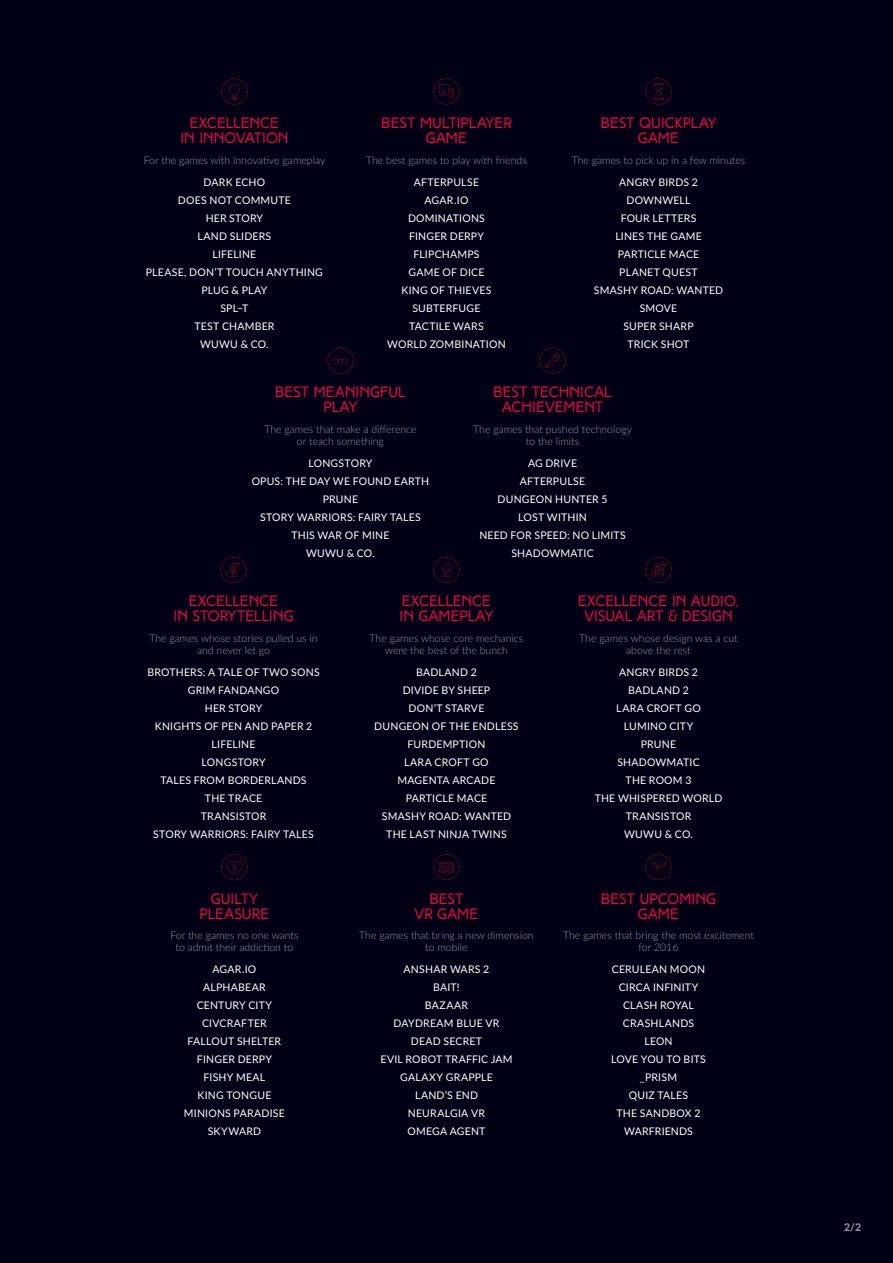
<style>
.page{position:relative;width:893px;height:1263px;background:#000014}
.page>*{position:absolute;margin:0;border:0;box-sizing:border-box;transform-origin:0 0}
.t1{font:15px/15px "High Tide Sans";color:#f5004b;text-align:center}
.t2{font:10.5px/18px "Lato";letter-spacing:.02em;color:#fff;text-align:center}
.t3{font:300 10.5px/12px "Lato";color:#9696a0;text-align:center}
.t4{font:800 10.5px "Lato";color:#9696a0}
</style>
<div class="page">
<svg style="left:327px;top:348px;width:26px;height:26px"></svg>
<svg style="left:540px;top:348px;width:25px;height:26px"></svg>
<svg style="left:221px;top:79px;width:26px;height:25px"></svg>
<svg style="left:646px;top:79px;width:25px;height:25px"></svg>
<svg style="left:433px;top:79px;width:26px;height:25px"></svg>
<svg style="left:221px;top:854px;width:26px;height:26px"></svg>
<svg style="left:221px;top:557px;width:26px;height:26px"></svg>
<svg style="left:433px;top:557px;width:26px;height:26px"></svg>
<svg style="left:646px;top:854px;width:25px;height:26px"></svg>
<svg style="left:433px;top:854px;width:26px;height:26px"></svg>
<svg style="left:646px;top:557px;width:25px;height:26px"></svg>
<h1 class="t1" style="left:180px;top:115px;width:109px">EXCELLENCE<br>IN INNOVATION</h1>
<p class="t3" style="left:144px;top:153px;width:183px">For the games with innovative gameplay</p>
<p class="t2" style="left:146px;top:172px;width:179px">DARK ECHO<br>DOES NOT COMMUTE<br>HER STORY<br>LAND SLIDERS<br>LIFELINE<br>PLEASE, DON’T TOUCH ANYTHING<br>PLUG &amp; PLAY<br>SPL–T<br>TEST CHAMBER<br>WUWU &amp; CO.</p>
<h1 class="t1" style="left:381px;top:115px;width:132px">BEST MULTIPLAYER<br>GAME</h1>
<p class="t3" style="left:366px;top:153px;width:162px">The best games to play with friends</p>
<p class="t2" style="left:387px;top:172px;width:120px">AFTERPULSE<br>AGAR.IO<br>DOMINATIONS<br>FINGER DERPY<br>FLIPCHAMPS<br>GAME OF DICE<br>KING OF THIEVES<br>SUBTERFUGE<br>TACTILE WARS<br>WORLD ZOMBINATION</p>
<h1 class="t1" style="left:600px;top:115px;width:118px">BEST QUICKPLAY<br>GAME</h1>
<p class="t3" style="left:572px;top:153px;width:175px">The games to pick up in a few minutes</p>
<p class="t2" style="left:594px;top:172px;width:131px">ANGRY BIRDS 2<br>DOWNWELL<br>FOUR LETTERS<br>LINES THE GAME<br>PARTICLE MACE<br>PLANET QUEST<br>SMASHY ROAD: WANTED<br>SMOVE<br>SUPER SHARP<br>TRICK SHOT</p>
<h1 class="t1" style="left:275px;top:385px;width:132px">BEST MEANINGFUL<br>PLAY</h1>
<p class="t3" style="left:264px;top:423px;width:154px">The games that make a difference or teach something</p>
<p class="t2" style="left:252px;top:454px;width:179px">LONGSTORY<br>OPUS: THE DAY WE FOUND EARTH<br>PRUNE<br>STORY WARRIORS: FAIRY TALES<br>THIS WAR OF MINE<br>WUWU &amp; CO.</p>
<h1 class="t1" style="left:493px;top:385px;width:120px">BEST TECHNICAL<br>ACHIEVEMENT</h1>
<p class="t3" style="left:473px;top:423px;width:160px">The games that pushed technology to the limits</p>
<p class="t2" style="left:479px;top:454px;width:148px">AG DRIVE<br>AFTERPULSE<br>DUNGEON HUNTER 5<br>LOST WITHIN<br>NEED FOR SPEED: NO LIMITS<br>SHADOWMATIC</p>
<h1 class="t1" style="left:174px;top:594px;width:122px">EXCELLENCE<br>IN STORYTELLING</h1>
<p class="t3" style="left:149px;top:632px;width:170px">The games whose stories pulled us in and never let go</p>
<p class="t2" style="left:147px;top:663px;width:174px">BROTHERS: A TALE OF TWO SONS<br>GRIM FANDANGO<br>HER STORY<br>KNIGHTS OF PEN AND PAPER 2<br>LIFELINE<br>LONGSTORY<br>TALES FROM BORDERLANDS<br>THE TRACE<br>TRANSISTOR<br>STORY WARRIORS: FAIRY TALES</p>
<h1 class="t1" style="left:200px;top:891px;width:71px">GUILTY<br>PLEASURE</h1>
<p class="t3" style="left:170px;top:929px;width:130px">For the games no one wants to admit their addiction to</p>
<p class="t2" style="left:184px;top:960px;width:102px">AGAR.IO<br>ALPHABEAR<br>CENTURY CITY<br>CIVCRAFTER<br>FALLOUT SHELTER<br>FINGER DERPY<br>FISHY MEAL<br>KING TONGUE<br>MINIONS PARADISE<br>SKYWARD</p>
<h1 class="t1" style="left:400px;top:594px;width:95px;text-align:left">EXCELLENCE<br>IN GAMEPLAY</h1>
<p class="t3" style="left:370px;top:632px;width:155px">The games whose core mechanics were the best of the bunch</p>
<p class="t2" style="left:374px;top:663px;width:146px">BADLAND 2<br>DIVIDE BY SHEEP<br>DON’T STARVE<br>DUNGEON OF THE ENDLESS<br>FURDEMPTION<br>LARA CROFT GO<br>MAGENTA ARCADE<br>PARTICLE MACE<br>SMASHY ROAD: WANTED<br>THE LAST NINJA TWINS</p>
<h1 class="t1" style="left:415px;top:891px;width:65px">BEST<br>VR GAME</h1>
<p class="t3" style="left:359px;top:929px;width:176px">The games that bring a new dimension to mobile</p>
<p class="t2" style="left:380px;top:960px;width:134px">ANSHAR WARS 2<br>BAIT!<br>BAZAAR<br>DAYDREAM BLUE VR<br>DEAD SECRET<br>EVIL ROBOT TRAFFIC JAM<br>GALAXY GRAPPLE<br>LAND’S END<br>NEURALGIA VR<br>OMEGA AGENT</p>
<h1 class="t1" style="left:578px;top:594px;width:162px">EXCELLENCE IN AUDIO,<br>VISUAL ART &amp; DESIGN</h1>
<p class="t3" style="left:579px;top:632px;width:160px">The games whose design was a cut above the rest</p>
<p class="t2" style="left:595px;top:663px;width:129px">ANGRY BIRDS 2<br>BADLAND 2<br>LARA CROFT GO<br>LUMINO CITY<br>PRUNE<br>SHADOWMATIC<br>THE ROOM 3<br>THE WHISPERED WORLD<br>TRANSISTOR<br>WUWU &amp; CO.</p>
<h1 class="t1" style="left:601px;top:891px;width:117px">BEST UPCOMING<br>GAME</h1>
<p class="t3" style="left:563px;top:929px;width:193px">The games that bring the most excitement for 2016</p>
<p class="t2" style="left:611px;top:960px;width:96px">CERULEAN MOON<br>CIRCA INFINITY<br>CLASH ROYAL<br>CRASHLANDS<br>LEON<br>LOVE YOU TO BITS _PRISM<br>QUIZ TALES<br>THE SANDBOX 2<br>WARFRIENDS</p>
<p class="t4" style="left:844px;top:1219px;width:19px">2/2</p>
</div>
